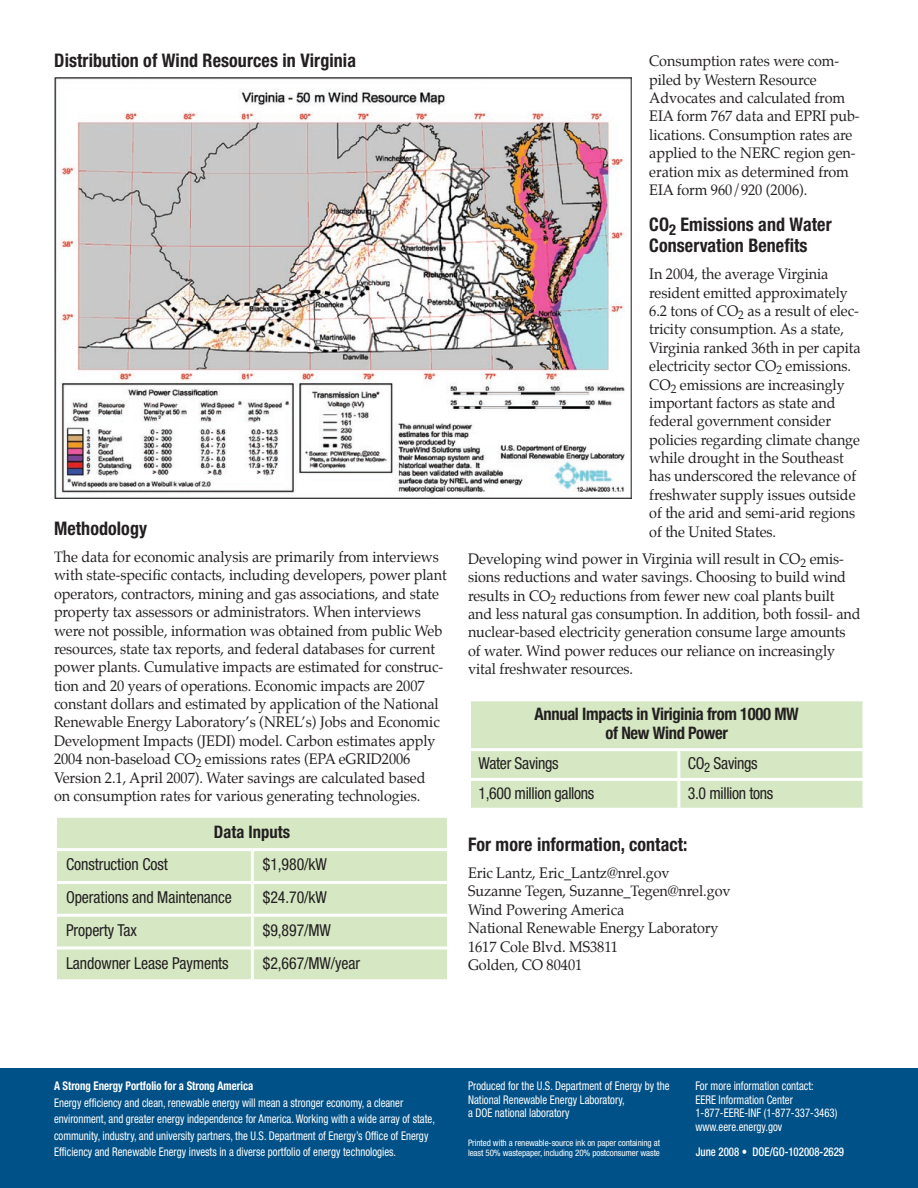
<style>
.page{position:relative;width:918px;height:1188px;background:#fff}
.page>*{position:absolute;margin:0;border:0;box-sizing:border-box;transform-origin:0 0}
.subhd_1{font:700 condensed 18.75px/21px "Helvetica Neue LT Std";letter-spacing:.005em;color:#231f20;scale:.96 1}
.table_head{font:700 condensed 17.25px/19.5px "Helvetica Neue LT Std";letter-spacing:-.02em;color:#231f20;text-align:center;scale:.96 1}
.table_head-2{font:700 condensed 17.25px "Helvetica Neue LT Std";letter-spacing:.005em;color:#231f20;scale:.96 1}
.table_body{font:condensed 16.5px "Helvetica Neue LT Std";letter-spacing:-.005em;color:#231f20;scale:.96 1}
.Body_Text{font:15px/18.3px "Palatino";letter-spacing:-.005em;color:#231f20;scale:.96 1}
.bk_cov-boilerplate{font:condensed 12px/13.5px "Helvetica Neue LT Std";color:#fff;scale:.9 1}
.t1{font:500 condensed 12px "Helvetica Neue LT Std";color:#fff;scale:.9 1}
.recylcle{font:condensed 9px/10.5px "Helvetica Neue LT Std";letter-spacing:-.01em;color:#fff}
.s1{font-weight:700}
</style>
<div class="page">
<div style="left:0;top:1069px;width:918px;height:119px;background:#005187"></div>
<div style="left:57px;top:818px;width:390px;height:161px;background:#d5e7c3"></div>
<hr style="left:54px;top:848px;width:198px;height:3px;background:#fff">
<hr style="left:252px;top:848px;width:198px;height:3px;background:#fff">
<hr style="left:251px;top:851px;width:3px;height:30px;background:#fff">
<hr style="left:54px;top:881px;width:198px;height:3px;background:#fff">
<hr style="left:252px;top:881px;width:198px;height:3px;background:#fff">
<hr style="left:251px;top:884px;width:3px;height:30px;background:#fff">
<hr style="left:54px;top:914px;width:198px;height:3px;background:#fff">
<hr style="left:252px;top:914px;width:198px;height:3px;background:#fff">
<hr style="left:251px;top:917px;width:3px;height:29px;background:#fff">
<hr style="left:54px;top:946px;width:198px;height:3px;background:#fff">
<hr style="left:252px;top:946px;width:198px;height:3px;background:#fff">
<hr style="left:251px;top:949px;width:3px;height:30px;background:#fff">
<div style="left:471px;top:701px;width:392px;height:107px;background:#d5e7c3"></div>
<hr style="left:468px;top:748px;width:211px;height:3px;background:#fff">
<hr style="left:679px;top:748px;width:187px;height:3px;background:#fff">
<hr style="left:677px;top:751px;width:3px;height:27px;background:#fff">
<hr style="left:468px;top:778px;width:211px;height:3px;background:#fff">
<hr style="left:679px;top:778px;width:187px;height:3px;background:#fff">
<hr style="left:677px;top:781px;width:3px;height:27px;background:#fff">
<img style="left:54px;top:78px;width:577px;height:421px">
<p class="subhd_1" style="left:54px;top:50px;width:316px">Distribution of Wind Resources in Virginia</p>
<p class="subhd_1" style="left:54px;top:517px;width:99px">Methodology</p>
<p class="Body_Text" style="left:54px;top:548px;width:411px">The data for economic analysis are primarily from interviews with state-specific contacts, including developers, power plant operators, contractors, mining and gas associations, and state property tax assessors or administrators. When interviews were not possible, information was obtained from public Web resources, state tax reports, and federal databases for current power plants. Cumulative impacts are estimated for construc&shy;tion and 20 years of operations. Economic impacts are 2007 constant dollars and estimated by application of the National Renewable Energy Laboratory’s (NREL’s) Jobs and Economic Development Impacts (JEDI) model. Carbon estimates apply 2004 non-baseload CO<sub>2</sub> emissions rates (EPA eGRID2006<br>Version 2.1, April 2007). Water savings are calculated based<br>on consumption rates for various generating technologies.</p>
<p class="table_head-2" style="left:214px;top:821px;width:81px">Data Inputs</p>
<p class="table_body" style="left:66px;top:855px;width:108px">Construction Cost</p>
<p class="table_body" style="left:263px;top:855px;width:68px">$1,980/kW</p>
<p class="table_body" style="left:66px;top:888px;width:174px">Operations and Maintenance</p>
<p class="table_body" style="left:263px;top:888px;width:68px">$24.70/kW</p>
<p class="table_body" style="left:66px;top:921px;width:75px">Property Tax</p>
<p class="table_body" style="left:263px;top:921px;width:73px">$9,897/MW</p>
<p class="table_body" style="left:66px;top:953px;width:171px">Landowner Lease Payments</p>
<p class="table_body" style="left:263px;top:953px;width:103px">$2,667/MW/year</p>
<p class="Body_Text" style="left:649px;top:52px;width:221px">Consumption rates were com&shy;piled by Western Resource<br>Advocates and calculated from<br>EIA form 767 data and EPRI pub&shy;lications. Consumption rates are applied to the NERC region gen&shy;eration mix as determined from<br>EIA form 960/920 (2006).</p>
<p class="subhd_1" style="left:649px;top:214px;width:191px">CO<sub>2</sub> Emissions and Water<br>Conservation Benefits</p>
<p class="Body_Text" style="left:649px;top:265px;width:222px">In 2004, the average Virginia resident emitted approximately<br>6.2 tons of CO<sub>2</sub> as a result of elec&shy;tricity consumption. As a state,<br>Virginia ranked 36th in per capita electricity sector CO<sub>2</sub> emissions.<br>CO<sub>2</sub> emissions are increasingly important factors as state and federal government consider policies regarding climate change while drought in the Southeast has underscored the relevance of freshwater supply issues outside of the arid and semi-arid regions of the United States.</p>
<p class="Body_Text" style="left:468px;top:550px;width:411px">Developing wind power in Virginia will result in CO<sub>2</sub> emis&shy;sions reductions and water savings. Choosing to build wind results in CO<sub>2</sub> reductions from fewer new coal plants built and less natural gas consumption. In addition, both fossil- and nuclear-based electricity generation consume large amounts of water. Wind power reduces our reliance on increasingly vital freshwater resources.</p>
<p class="table_head" style="left:535px;top:704px;width:277px">Annual Impacts in Viriginia from 1000 MW of New Wind Power</p>
<p class="table_body" style="left:478px;top:754px;width:85px">Water Savings</p>
<p class="table_body" style="left:688px;top:754px;width:74px">CO<sub>2</sub> Savings</p>
<p class="table_body" style="left:478px;top:783px;width:122px">1,600 million gallons</p>
<p class="table_body" style="left:688px;top:783px;width:91px">3.0 million tons</p>
<p class="subhd_1" style="left:468px;top:833px;width:230px">For more information, contact:</p>
<p class="Body_Text" style="left:468px;top:864px;width:275px">Eric Lantz, Eric_Lantz@nrel.gov<br>Suzanne Tegen, Suzanne_Tegen@nrel.gov<br>Wind Powering America<br>National Renewable Energy Laboratory<br>1617 Cole Blvd. MS3811<br>Golden, CO 80401</p>
<p class="bk_cov-boilerplate" style="left:54px;top:1077px;width:425px;line-height:16.5px"><span class="s1">A Strong Energy Portfolio for a Strong America<br></span>Energy efficiency and clean, renewable energy will mean a stronger economy, a cleaner environment, and greater energy independence for America. Working with a wide array of state, community, industry, and university partners, the U.S. Department of Energy’s Office of Energy Efficiency and Renewable Energy invests in a diverse portfolio of energy technologies.</p>
<p class="bk_cov-boilerplate" style="left:695px;top:1079px;width:159px">For more information contact:<br>EERE Information Center<br>1-877-EERE-INF (1-877-337-3463) www.eere.energy.gov</p>
<p class="bk_cov-boilerplate" style="left:468px;top:1079px;width:225px">Produced for the U.S. Department of Energy by the<br>National Renewable Energy Laboratory,<br>a DOE national laboratory</p>
<p class="recylcle" style="left:468px;top:1137px;width:194px">Printed with a renewable-source ink on paper containing at least 50% wastepaper, including 20% postconsumer waste</p>
<p class="t1" style="left:696px;top:1145px;width:166px">June 2008 • DOE/GO-102008-2629</p>
</div>
